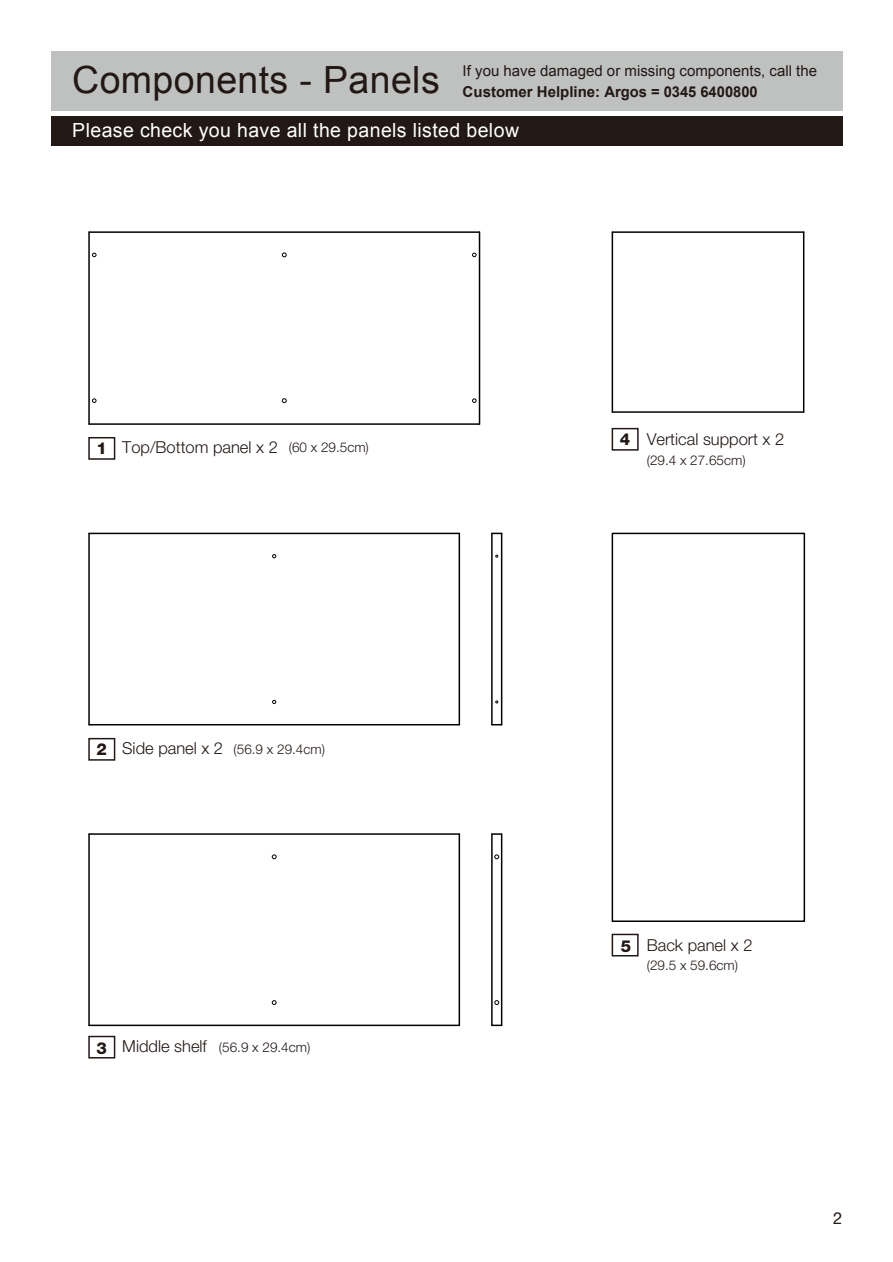
<style>
.page{position:relative;width:893px;height:1262px;background:#fff}
.page>*{position:absolute;margin:0;border:0;box-sizing:border-box;transform-origin:0 0}
.t1{font:37.5px "Arial";letter-spacing:.01em;color:#221815}
.t2{font:19.5px "Arial";letter-spacing:.02em;color:#fff}
.t3{font:300 16.5px "Helvetica Neue LT Std";color:#221815}
.t4{font:800 16.5px "Helvetica Neue LT Std";color:#221815}
.t5{font:16.5px "Helvetica Neue LT Std";color:#221815}
.t6{font:15px "Arial";color:#221815}
.t7{font:700 15px "Arial";color:#221815}
.t8{font:300 13.5px "Helvetica Neue LT Std";color:#221815}
.s1{font-weight:800}
.s2{font-size:13.5px}
.s3{font-weight:800;font-size:16.5px}
.s4{font-size:16.5px}
</style>
<div class="page">
<div style="left:611px;top:532px;width:194px;height:390px;border:2px solid #040000"></div>
<svg style="left:282px;top:398px;width:4px;height:5px"></svg>
<svg style="left:92px;top:398px;width:4px;height:5px"></svg>
<svg style="left:472px;top:398px;width:4px;height:5px"></svg>
<svg style="left:282px;top:252px;width:4px;height:5px"></svg>
<svg style="left:472px;top:253px;width:4px;height:4px"></svg>
<svg style="left:92px;top:253px;width:4px;height:4px"></svg>
<hr style="left:89px;top:231px;width:390px;height:2px;background:#040000">
<hr style="left:479px;top:232px;width:1px;height:192px;background:#040000">
<hr style="left:89px;top:423px;width:390px;height:2px;background:#040000">
<hr style="left:88px;top:232px;width:2px;height:192px;background:#040000">
<hr style="left:803px;top:232px;width:1px;height:180px;background:#040000">
<hr style="left:612px;top:411px;width:191px;height:2px;background:#040000">
<hr style="left:611px;top:232px;width:2px;height:180px;background:#040000">
<hr style="left:612px;top:231px;width:191px;height:2px;background:#040000">
<svg style="left:272px;top:700px;width:4px;height:4px"></svg>
<svg style="left:272px;top:554px;width:4px;height:4px"></svg>
<hr style="left:89px;top:532px;width:370px;height:2px;background:#040000">
<hr style="left:458px;top:533px;width:2px;height:191px;background:#040000">
<hr style="left:89px;top:724px;width:370px;height:1px;background:#040000">
<hr style="left:88px;top:533px;width:2px;height:191px;background:#040000">
<hr style="left:491px;top:533px;width:1px;height:191px;background:#040000">
<hr style="left:501px;top:533px;width:1px;height:191px;background:#040000">
<svg style="left:492px;top:532px;width:9px;height:2px"></svg>
<svg style="left:272px;top:1000px;width:4px;height:5px"></svg>
<svg style="left:272px;top:854px;width:4px;height:5px"></svg>
<hr style="left:88px;top:834px;width:2px;height:191px;background:#040000">
<hr style="left:89px;top:833px;width:370px;height:1px;background:#040000">
<hr style="left:458px;top:834px;width:2px;height:191px;background:#040000">
<hr style="left:89px;top:1024px;width:370px;height:2px;background:#040000">
<hr style="left:491px;top:834px;width:1px;height:191px;background:#040000">
<hr style="left:501px;top:834px;width:1px;height:191px;background:#040000">
<svg style="left:492px;top:1024px;width:9px;height:2px"></svg>
<svg style="left:494px;top:854px;width:5px;height:5px"></svg>
<svg style="left:494px;top:1000px;width:5px;height:5px"></svg>
<div style="left:88px;top:437px;width:27px;height:23px;border:2px solid #221815"></div>
<div style="left:88px;top:738px;width:27px;height:22px;border:2px solid #221815"></div>
<div style="left:88px;top:1035px;width:27px;height:23px;border:2px solid #221815"></div>
<div style="left:611px;top:428px;width:27px;height:22px;border:2px solid #221815"></div>
<div style="left:611px;top:933px;width:27px;height:23px;border:2px solid #221815"></div>
<div style="left:51px;top:116px;width:791px;height:30px;background:#221815"></div>
<div style="left:51px;top:51px;width:791px;height:60px;background:#bfc0c0"></div>
<p class="t6" style="left:462px;top:61px;width:356px">If you have damaged or missing components, call the</p>
<p class="t7" style="left:462px;top:81px;width:296px">Customer Helpline: Argos = 0345 6400800</p>
<h1 class="t1" style="left:72px;top:55px;width:369px">Components - Panels</h1>
<h2 class="t2" style="left:72px;top:118px;width:448px">Please check you have all the panels listed below</h2>
<p class="t3" style="left:97px;top:437px;width:274px"><span class="s1">1</span> Top/Bottom panel x 2 <span class="s2">(60 x 29.5cm)</span></p>
<p class="t8" style="left:97px;top:741px;width:230px"><span class="s3">2</span> <span class="s4">Side panel x 2</span> (56.9 x 29.4cm)</p>
<p class="t8" style="left:97px;top:1039px;width:215px"><span class="s3">3</span> <span class="s4">Middle shelf</span> (56.9 x 29.4cm)</p>
<p class="t4" style="left:620px;top:429px;width:12px">4</p>
<p class="t3" style="left:646px;top:429px;width:139px">Vertical support x 2</p>
<p class="t8" style="left:646px;top:451px;width:100px">(29.4 x 27.65cm)</p>
<p class="t4" style="left:620px;top:935px;width:12px">5</p>
<p class="t3" style="left:646px;top:934px;width:107px">Back panel x 2</p>
<p class="t8" style="left:646px;top:957px;width:93px">(29.5 x 59.6cm)</p>
<p class="t5" style="left:833px;top:1208px;width:11px">2</p>
</div>
